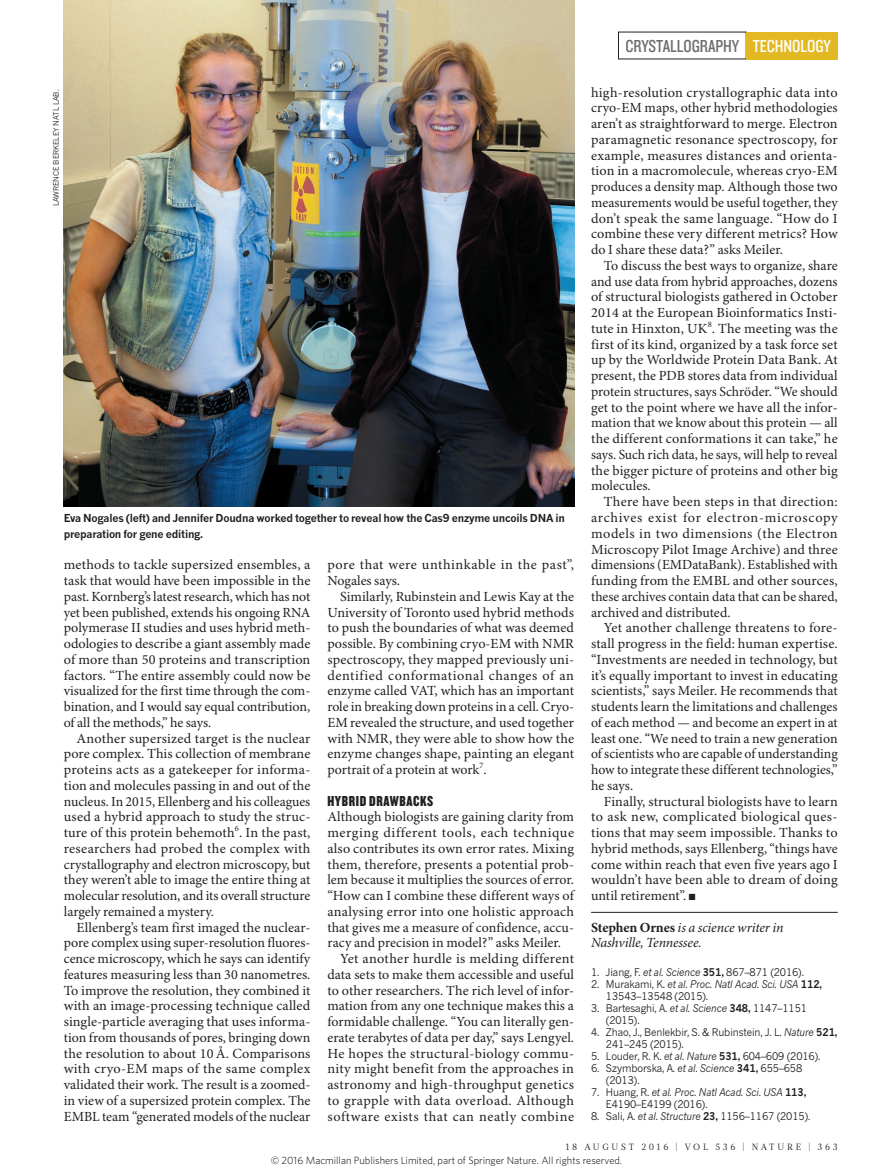
<style>
.page{position:relative;width:893px;height:1174px;background:#fff}
.page>*{position:absolute;margin:0;border:0;box-sizing:border-box;transform-origin:0 0}
.t1{font:18px "Knockout 29 Junior Ltweight";color:#6c6d70}
.CROSSHEAD{font:15px "Knockout 69 Full Liteweight";letter-spacing:.04em;color:#231f20}
.BODY_INDENT{font:13.95px/15.8px "Minion Pro";color:#231f20;text-align:justify}
.BODY_1ST_PARA{font:13.95px/15.8px "Minion Pro";letter-spacing:.005em;color:#231f20;text-align:justify}
.AUTHOR_DETAILS{font:italic 13.95px/15.8px "Minion Pro";letter-spacing:-.01em;color:#231f20}
.BODY_INDENT-2{font:13.95px/15.8px "Minion Pro";letter-spacing:.03em;color:#231f20}
.PIC_CAPTION{font:700 10.8px/15.8px "News Gothic MTOT";letter-spacing:-.02em;color:#231f20}
.REFS{font:10.5px/12px "News Gothic MTOT";letter-spacing:-.01em;color:#231f20;scale:.95 1}
.t2{font:300 10.5px "Whitney";color:#000}
.t3{font:9px "Glosa Math";letter-spacing:.3em;color:#231f20}
.PIC_CREDIT{font:7.5px "News Gothic MTOT";color:#231f20}
.s1{color:#fff}
.s2{font-weight:700;font-style:normal}
.s3{font-style:italic}
.s4{font-weight:700}
</style>
<div class="page">
<hr style="left:591px;top:912px;width:247px;height:1px;background:#231f20">
<img style="left:64px;top:0;width:510px;height:506px">
<div style="left:746px;top:32px;width:92px;height:27px;background:#e3b923"></div>
<p class="PIC_CREDIT" style="left:52px;top:206px;width:118px;rotate:-90deg">LAWRENCE BERKELEY NATL LAB.</p>
<p class="PIC_CAPTION" style="left:64px;top:510px;width:503px">Eva Nogales (left) and Jennifer Doudna worked together to reveal how the Cas9 enzyme uncoils DNA in preparation for gene editing.</p>
<p class="BODY_INDENT" style="left:64px;top:557px;width:248px">methods to tackle supersized ensembles, a task that would have been impossible in the past. Kornberg’s latest research, which has not yet been published, extends his ongoing RNA polymerase II studies and uses hybrid meth&shy;odologies to describe a giant assembly made of more than 50 proteins and transcription factors. “The entire assembly could now be visualized for the first time through the com&shy;bination, and I would say equal contribution, of all the methods,” he says.</p>
<p class="BODY_INDENT" style="left:64px;top:731px;width:248px;text-indent:13px">Another supersized target is the nuclear pore complex. This collection of membrane proteins acts as a gatekeeper for informa&shy;tion and molecules passing in and out of the nucleus. In 2015, Ellenberg and his colleagues used a hybrid approach to study the struc&shy;ture of this protein behemoth<sup>6</sup>. In the past, researchers had probed the complex with crystallography and electron microscopy, but they weren’t able to image the entire thing at molecular resolution, and its overall structure largely remained a mystery.</p>
<p class="BODY_INDENT" style="left:64px;top:920px;width:248px;text-indent:13px">Ellenberg’s team first imaged the nuclear&shy;pore complex using super-resolution fluores&shy;cence microscopy, which he says can identify features measuring less than 30 nanometres.<br>To improve the resolution, they combined it with an image-processing technique called single-particle averaging that uses informa&shy;tion from thousands of pores, bringing down the resolution to about 10Å. Comparisons with cryo-EM maps of the same complex validated their work. The result is a zoomed&shy;in view of a supersized protein complex. The EMBL team “generated models of the nuclear</p>
<p class="BODY_INDENT-2" style="left:327px;top:557px;width:248px">pore that were unthinkable in the past”,<br>Nogales says.</p>
<p class="BODY_INDENT" style="left:327px;top:589px;width:248px;text-indent:13px">Similarly, Rubinstein and Lewis Kay at the University of Toronto used hybrid methods to push the boundaries of what was deemed possible. By combining cryo-EM with NMR spectroscopy, they mapped previously uni&shy;dentified conformational changes of an enzyme called VAT, which has an important role in breaking down proteins in a cell. Cryo-EM revealed the structure, and used together with NMR, they were able to show how the enzyme changes shape, painting an elegant portrait of a protein at work<sup>7</sup>.</p>
<p class="CROSSHEAD" style="left:327px;top:791px;width:107px">HYBRID DRAWBACKS</p>
<p class="BODY_1ST_PARA" style="left:327px;top:809px;width:248px">Although biologists are gaining clarity from merging different tools, each technique also contributes its own error rates. Mixing them, therefore, presents a potential prob&shy;lem because it multiplies the sources of error. “How can I combine these different ways of analysing error into one holistic approach that gives me a measure of confidence, accu&shy;racy and precision in model?” asks Meiler.</p>
<p class="BODY_INDENT" style="left:327px;top:951px;width:248px;text-indent:13px">Yet another hurdle is melding different data sets to make them accessible and useful to other researchers. The rich level of infor&shy;mation from any one technique makes this a formidable challenge. “You can literally gen&shy;erate terabytes of data per day,” says Lengyel.<br>He hopes the structural-biology commu&shy;nity might benefit from the approaches in astronomy and high-throughput genetics to grapple with data overload. Although software exists that can neatly combine</p>
<p class="t1" style="left:625px;top:34px;width:207px">CRYSTALLOGRAPHY <span class="s1">TECHNOLOGY</span></p>
<p class="BODY_INDENT" style="left:591px;top:85px;width:248px">high-resolution crystallographic data into cryo-EM maps, other hybrid methodologies aren’t as straightforward to merge. Electron paramagnetic resonance spectroscopy, for example, measures distances and orienta&shy;tion in a macromolecule, whereas cryo-EM produces a density map. Although those two measurements would be useful together, they don’t speak the same language. “How do I combine these very different metrics? How do I share these data?” asks Meiler.</p>
<p class="BODY_INDENT" style="left:591px;top:258px;width:248px;text-indent:13px">To discuss the best ways to organize, share and use data from hybrid approaches, dozens of structural biologists gathered in October 2014 at the European Bioinformatics Insti&shy;tute in Hinxton, UK<sup>8</sup>. The meeting was the first of its kind, organized by a task force set up by the Worldwide Protein Data Bank. At present, the PDB stores data from individual protein structures, says Schröder. “We should get to the point where we have all the infor&shy;mation that we know about this protein — all the different conformations it can take,” he says. Such rich data, he says, will help to reveal the bigger picture of proteins and other big molecules.</p>
<p class="BODY_INDENT" style="left:591px;top:494px;width:248px;text-indent:13px">There have been steps in that direction: archives exist for electron-microscopy models in two dimensions (the Electron Microscopy Pilot Image Archive) and three dimensions (EMDataBank). Established with funding from the EMBL and other sources, these archives contain data that can be shared, archived and distributed.</p>
<p class="BODY_INDENT" style="left:591px;top:620px;width:248px;text-indent:13px">Yet another challenge threatens to fore&shy;stall progress in the field: human expertise. “Investments are needed in technology, but it’s equally important to invest in educating scientists,” says Meiler. He recommends that students learn the limitations and challenges of each method — and become an expert in at least one. “We need to train a new generation of scientists who are capable of understanding how to integrate these different technologies,” he says.</p>
<p class="BODY_INDENT" style="left:591px;top:794px;width:248px;text-indent:13px">Finally, structural biologists have to learn to ask new, complicated biological ques&shy;tions that may seem impossible. Thanks to hybrid methods, says Ellenberg, “things have come within reach that even five years ago I wouldn’t have been able to dream of doing until retirement”. ■</p>
<p class="AUTHOR_DETAILS" style="left:591px;top:920px;width:194px"><span class="s2">Stephen Ornes</span> is a science writer in<br>Nashville, Tennessee.</p>
<p class="REFS" style="left:591px;top:966px;width:226px">1. Jiang, F. <span class="s3">et al. Science</span> <span class="s4">351,</span> 867–871 (2016).</p>
<p class="REFS" style="left:606px;top:978px;width:229px;text-indent:-15px">2. Murakami, K. <span class="s3">et al. Proc. Natl Acad. Sci. USA</span> <span class="s4">112,<br></span>13543–13548 (2015).</p>
<p class="REFS" style="left:606px;top:1002px;width:213px;text-indent:-15px">3. Bartesaghi, A. <span class="s3">et al. Science</span> <span class="s4">348,</span> 1147–1151 (2015).</p>
<p class="REFS" style="left:606px;top:1026px;width:245px;text-indent:-15px">4. Zhao, J., Benlekbir, S. &amp; Rubinstein, J. L. <span class="s3">Nature</span> <span class="s4">521,<br></span>241–245 (2015).</p>
<p class="REFS" style="left:591px;top:1050px;width:243px">5. Louder, R. K. <span class="s3">et al. Nature</span> <span class="s4">531,</span> 604–609 (2016).</p>
<p class="REFS" style="left:606px;top:1062px;width:208px;text-indent:-15px">6. Szymborska, A. <span class="s3">et al. Science</span> <span class="s4">341,</span> 655–658 (2013).</p>
<p class="REFS" style="left:606px;top:1086px;width:213px;text-indent:-15px">7. Huang, R. <span class="s3">et al. Proc. Natl Acad. Sci. USA</span> <span class="s4">113,<br></span>E4190–E4199 (2016).</p>
<p class="REFS" style="left:591px;top:1110px;width:232px">8. Sali, A. <span class="s3">et al. Structure</span> <span class="s4">23,</span> 1156–1167 (2015).</p>
<p class="t3" style="left:566px;top:1141px;width:273px">18 AUGUST 2016 | VOL 536 | NATURE | 363</p>
<p class="t2" style="left:271px;top:1153px;width:353px">© 2016 Macmillan Publishers Limited, part of Springer Nature. All rights reserved.</p>
</div>
